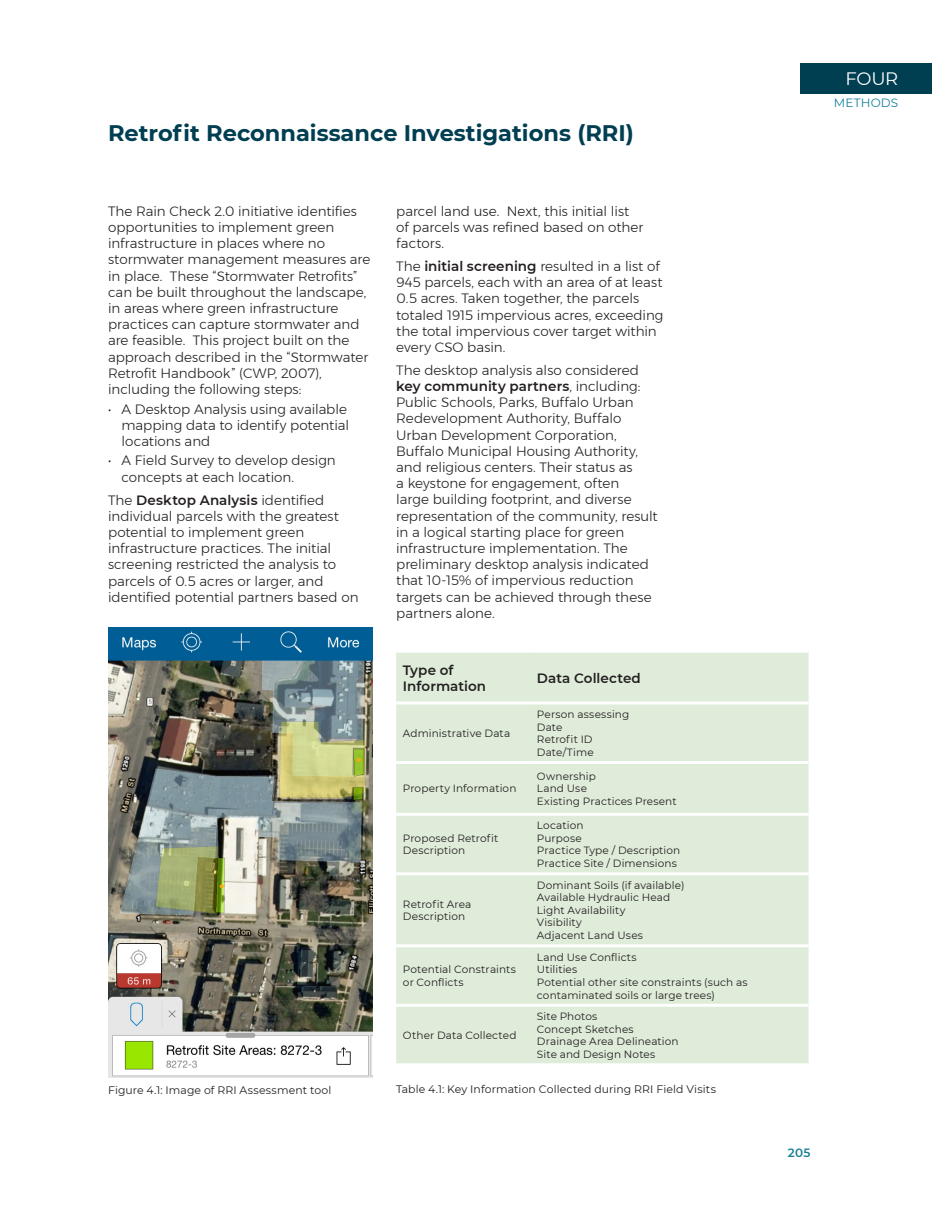
<style>
.page{position:relative;width:932px;height:1215px;background:#fff}
.page>*{position:absolute;margin:0;border:0;box-sizing:border-box;transform-origin:0 0}
.t1{font:700 22.5px "Montserrat";color:#003e52}
.t2{font:18px "Montserrat";color:#fff}
.t3{font:300 13.5px/16.2px "Montserrat";color:#231f20}
.t4{font:600 13.5px/16.2px "Montserrat";letter-spacing:.005em;color:#231f20}
.t5{font:12px "Montserrat";letter-spacing:.01em;color:#178097}
.t6{font:600 12px "Montserrat";color:#178097}
.t7{font:10.8px "Montserrat";letter-spacing:.01em;color:#231f20}
.t8{font:10.5px/12.6px "Montserrat";letter-spacing:.01em;color:#231f20}
.s1{font-weight:600}
</style>
<div class="page">
<div style="left:800px;top:64px;width:132px;height:30px;background:#003e52"></div>
<img style="left:108px;top:627px;width:265px;height:451px">
<div style="left:396px;top:653px;width:412px;height:410px;background:#dfecda"></div>
<hr style="left:396px;top:702px;width:134px;height:3px;background:#fff">
<hr style="left:530px;top:702px;width:278px;height:3px;background:#fff">
<hr style="left:396px;top:761px;width:134px;height:3px;background:#fff">
<hr style="left:530px;top:761px;width:278px;height:3px;background:#fff">
<hr style="left:396px;top:813px;width:134px;height:3px;background:#fff">
<hr style="left:530px;top:813px;width:278px;height:3px;background:#fff">
<hr style="left:396px;top:872px;width:134px;height:3px;background:#fff">
<hr style="left:530px;top:872px;width:278px;height:3px;background:#fff">
<hr style="left:396px;top:944px;width:134px;height:3px;background:#fff">
<hr style="left:530px;top:944px;width:278px;height:3px;background:#fff">
<hr style="left:396px;top:1004px;width:134px;height:3px;background:#fff">
<hr style="left:530px;top:1004px;width:278px;height:3px;background:#fff">
<h1 class="t1" style="left:108px;top:117px;width:527px">Retrofit Reconnaissance Investigations (RRI)</h1>
<p class="t3" style="left:108px;top:203px;width:264px">The Rain Check 2.0 initiative identifies opportunities to implement green infrastructure in places where no stormwater management measures are in place. These “Stormwater Retrofits” can be built throughout the landscape, in areas where green infrastructure practices can capture stormwater and are feasible. This project built on the approach described in the “Stormwater Retrofit Handbook” (CWP, 2007), including the following steps:</p>
<p class="t3" style="left:122px;top:400px;width:229px;text-indent:-14px">• A Desktop Analysis using available mapping data to identify potential locations and</p>
<p class="t3" style="left:122px;top:452px;width:216px;text-indent:-14px">• A Field Survey to develop design concepts at each location.</p>
<p class="t3" style="left:108px;top:491px;width:252px">The <span class="s1">Desktop Analysis</span> identified individual parcels with the greatest potential to implement green infrastructure practices. The initial screening restricted the analysis to parcels of 0.5 acres or larger, and identified potential partners based on</p>
<p class="t7" style="left:108px;top:1082px;width:225px">Figure 4.1: Image of RRI Assessment tool</p>
<p class="t3" style="left:396px;top:202px;width:249px">parcel land use. Next, this initial list of parcels was refined based on other factors.</p>
<p class="t3" style="left:396px;top:258px;width:269px">The <span class="s1">initial screening</span> resulted in a list of 945 parcels, each with an area of at least 0.5 acres. Taken together, the parcels totaled 1915 impervious acres, exceeding the total impervious cover target within every CSO basin.</p>
<p class="t3" style="left:396px;top:362px;width:263px">The desktop analysis also considered <span class="s1">key community partners</span>, including:<br>Public Schools, Parks, Buffalo Urban Redevelopment Authority, Buffalo Urban Development Corporation, Buffalo Municipal Housing Authority, and religious centers. Their status as<br>a keystone for engagement, often<br>large building footprint, and diverse representation of the community, result in a logical starting place for green infrastructure implementation. The preliminary desktop analysis indicated that 10-15% of impervious reduction targets can be achieved through these partners alone.</p>
<p class="t4" style="left:403px;top:661px;width:85px">Type of<br>Information</p>
<p class="t4" style="left:537px;top:669px;width:105px">Data Collected</p>
<p class="t8" style="left:403px;top:726px;width:109px">Administrative Data</p>
<p class="t8" style="left:537px;top:708px;width:94px">Person assessing<br>Date<br>Retrofit ID<br>Date/Time</p>
<p class="t8" style="left:403px;top:782px;width:115px">Property Information</p>
<p class="t8" style="left:403px;top:831px;width:97px">Proposed Retrofit<br>Description</p>
<p class="t8" style="left:403px;top:897px;width:70px">Retrofit Area<br>Description</p>
<p class="t8" style="left:403px;top:963px;width:114px">Potential Constraints or Conflicts</p>
<p class="t8" style="left:537px;top:769px;width:141px">Ownership<br>Land Use<br>Existing Practices Present</p>
<p class="t8" style="left:537px;top:819px;width:145px">Location<br>Purpose<br>Practice Type / Description<br>Practice Site / Dimensions</p>
<p class="t8" style="left:537px;top:878px;width:149px">Dominant Soils (if available)<br>Available Hydraulic Head<br>Light Availability<br>Visibility<br>Adjacent Land Uses</p>
<p class="t8" style="left:537px;top:950px;width:212px">Land Use Conflicts<br>Utilities<br>Potential other site constraints (such as contaminated soils or large trees)</p>
<p class="t8" style="left:537px;top:1010px;width:143px">Site Photos<br>Concept Sketches<br>Drainage Area Delineation<br>Site and Design Notes</p>
<p class="t7" style="left:396px;top:1082px;width:321px">Table 4.1: Key Information Collected during RRI Field Visits</p>
<p class="t8" style="left:403px;top:1029px;width:115px">Other Data Collected</p>
<h2 class="t2" style="left:845px;top:66px;width:54px">FOUR</h2>
<p class="t5" style="left:833px;top:95px;width:66px">METHODS</p>
<p class="t6" style="left:787px;top:1144px;width:24px">205</p>
</div>
